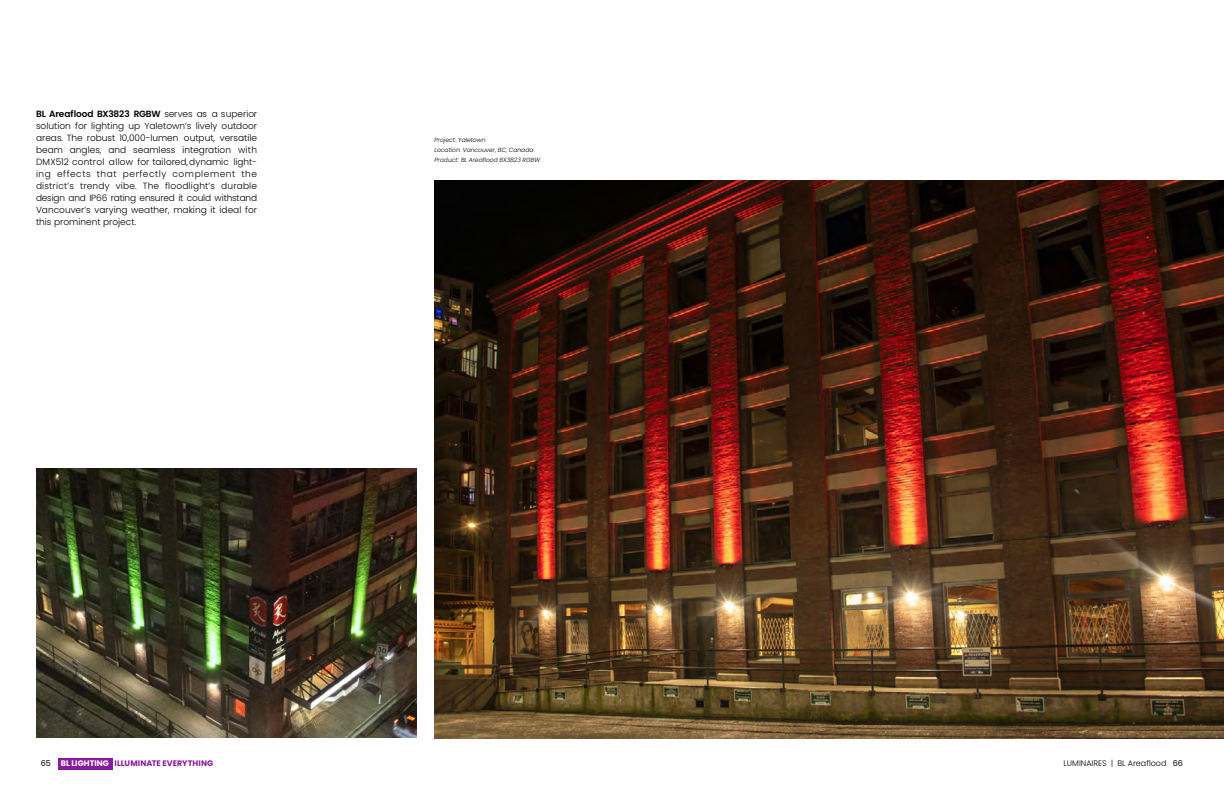
<style>
.page{position:relative;width:1224px;height:792px;background:#fff}
.page>*{position:absolute;margin:0;border:0;box-sizing:border-box;transform-origin:0 0}
.t1{font:300 9px/12px "Poppins";color:#000;text-align:justify}
.t2{font:700 8px "Poppins";letter-spacing:.01em;color:#881b9c}
.t3{font:300 8px "Poppins";color:#000}
.t4{font:italic 300 6px/10px "Poppins";color:#000}
.s1{font-weight:600}
.s2{font-weight:400;color:#000}
.s3{color:#fff}
.s4{font-weight:400}
</style>
<div class="page">
<img style="left:36px;top:468px;width:381px;height:270px">
<img style="left:435px;top:180px;width:789px;height:558px">
<div style="left:58px;top:758px;width:54px;height:12px;background:#881b9c"></div>
<p class="t1" style="left:36px;top:108px;width:223px"><span class="s1">BL Areaflood BX3823 RGBW</span> serves as a superior solution for lighting up Yaletown’s lively outdoor areas. The robust 10,000-lumen output, versatile beam angles, and seamless integration with DMX512 control allow for tailored, dynamic light&shy;ing effects that perfectly complement the district’s trendy vibe. The floodlight’s durable design and IP66 rating ensured it could withstand Vancouver’s varying weather, making it ideal for this prominent project.</p>
<p class="t4" style="left:435px;top:135px;width:107px">Project: Yaletown<br>Location: Vancouver, BC, Canada<br>Product: BL Areaflood BX3823 RGBW</p>
<p class="t2" style="left:41px;top:759px;width:174px"><span class="s2">65</span> <span class="s3">BL LIGHTING</span> ILLUMINATE EVERYTHING</p>
<p class="t3" style="left:1064px;top:759px;width:121px">LUMINAIRES | BL Areaflood <span class="s4">66</span></p>
</div>
